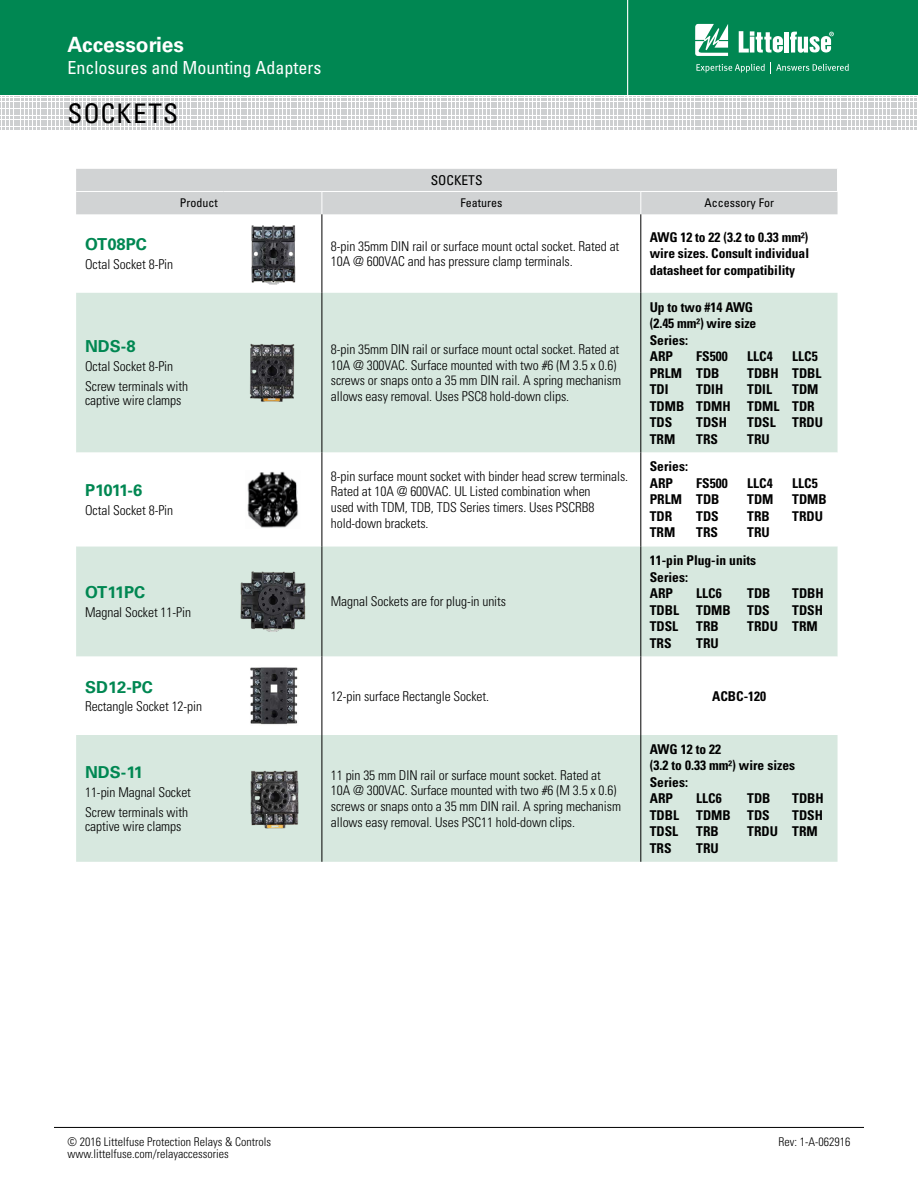
<style>
.page{position:relative;width:918px;height:1188px;background:#fff}
.page>*{position:absolute;margin:0;border:0;box-sizing:border-box;transform-origin:0 0}
.SERIES{font:condensed 27px "Univers LT Std";letter-spacing:.04em;color:#000}
.t1{font:700 21px "Univers LT Std";color:#fff}
.t2{font:condensed 18px "Univers LT Std";color:#fff}
.Product_part_in_tabl{font:700 16.5px "Univers LT Std";color:#008752}
.Body_text{font:300 condensed 13.5px/15.8px "Univers LT Std";letter-spacing:-.005em;color:#000}
.accessory_for{font:700 condensed 13.5px/16.5px "Univers LT Std";color:#000}
.MULTI_ACCESS{font:700 condensed 13.5px/16.5px "Univers LT Std";color:#000}
.Facts_Subhead{font:condensed 13.5px "Univers LT Std";color:#000}
.t3{font:300 condensed 12px "Univers LT Std";color:#000}
.t4{font:condensed 12px "Univers LT Std";color:#000}
</style>
<div class="page">
<div style="left:0;top:0;width:918px;height:95px;background:#008752"></div>
<svg style="left:0;top:96px;width:917px;height:34px"></svg>
<hr style="left:627px;top:0;width:1px;height:98px;background:#fff">
<svg style="left:695px;top:24px;width:33px;height:32px"></svg>
<div style="left:784px;top:32px;width:5px;height:21px;background:#fff"></div>
<svg style="left:790px;top:32px;width:44px;height:21px"></svg>
<svg style="left:739px;top:31px;width:44px;height:22px"></svg>
<svg style="left:696px;top:62px;width:153px;height:11px"></svg>
<hr style="left:54px;top:1127px;width:810px;height:1px;background:#000">
<div style="left:76px;top:293px;width:762px;height:569px;background:#d7e8df"></div>
<svg style="left:76px;top:453px;width:762px;height:282px"></svg>
<div style="left:76px;top:169px;width:762px;height:45px;background:#d1d3d4"></div>
<hr style="left:322px;top:214px;width:1px;height:79px;background:#000">
<hr style="left:641px;top:214px;width:1px;height:79px;background:#000">
<hr style="left:322px;top:293px;width:1px;height:160px;background:#000">
<hr style="left:641px;top:293px;width:1px;height:160px;background:#000">
<hr style="left:322px;top:453px;width:1px;height:93px;background:#000">
<hr style="left:641px;top:453px;width:1px;height:93px;background:#000">
<hr style="left:322px;top:546px;width:1px;height:111px;background:#000">
<hr style="left:641px;top:546px;width:1px;height:111px;background:#000">
<hr style="left:322px;top:657px;width:1px;height:78px;background:#000">
<hr style="left:641px;top:657px;width:1px;height:78px;background:#000">
<hr style="left:322px;top:735px;width:1px;height:127px;background:#000">
<hr style="left:641px;top:735px;width:1px;height:127px;background:#000">
<img style="left:251px;top:225px;width:45px;height:60px">
<img style="left:235px;top:340px;width:74px;height:65px">
<img style="left:245px;top:470px;width:56px;height:59px">
<img style="left:237px;top:571px;width:71px;height:61px">
<img style="left:247px;top:666px;width:54px;height:60px">
<img style="left:236px;top:766px;width:74px;height:65px">
<h2 class="t1" style="left:68px;top:33px;width:118px">Accessories</h2>
<h3 class="t2" style="left:68px;top:56px;width:255px">Enclosures and Mounting Adapters</h3>
<p class="SERIES" style="left:68px;top:96px;width:112px">SOCKETS</p>
<p class="Facts_Subhead" style="left:431px;top:172px;width:53px">SOCKETS</p>
<p class="t4" style="left:180px;top:195px;width:40px">Product</p>
<p class="t4" style="left:460px;top:195px;width:43px">Features</p>
<p class="t4" style="left:705px;top:195px;width:71px">Accessory For</p>
<p class="Product_part_in_tabl" style="left:85px;top:235px;width:63px">OT08PC</p>
<p class="Body_text" style="left:85px;top:256px;width:90px">Octal Socket 8-Pin</p>
<p class="Body_text" style="left:331px;top:238px;width:290px">8-pin 35mm DIN rail or surface mount octal socket. Rated at<br>10A @ 600VAC and has pressure clamp terminals.</p>
<p class="accessory_for" style="left:650px;top:229px;width:161px;text-align:justify">AWG 12 to 22 (3.2 to 0.33 mm²) wire sizes. Consult individual datasheet for compatibility</p>
<p class="Product_part_in_tabl" style="left:85px;top:337px;width:52px">NDS-8</p>
<p class="Body_text" style="left:85px;top:358px;width:90px">Octal Socket 8-Pin</p>
<p class="Body_text" style="left:85px;top:379px;width:104px;line-height:14.2px">Screw terminals with captive wire clamps</p>
<p class="Product_part_in_tabl" style="left:85px;top:481px;width:59px">P1011-6</p>
<p class="Body_text" style="left:85px;top:502px;width:90px">Octal Socket 8-Pin</p>
<p class="Product_part_in_tabl" style="left:85px;top:583px;width:62px">OT11PC</p>
<p class="Body_text" style="left:85px;top:604px;width:107px">Magnal Socket 11-Pin</p>
<p class="Product_part_in_tabl" style="left:85px;top:677px;width:69px">SD12-PC</p>
<p class="Body_text" style="left:85px;top:698px;width:118px">Rectangle Socket 12-pin</p>
<p class="Product_part_in_tabl" style="left:85px;top:762px;width:60px">NDS-11</p>
<p class="Body_text" style="left:85px;top:784px;width:107px">11-pin Magnal Socket</p>
<p class="Body_text" style="left:85px;top:805px;width:104px;line-height:14.2px">Screw terminals with captive wire clamps</p>
<p class="Body_text" style="left:331px;top:341px;width:292px">8-pin 35mm DIN rail or surface mount octal socket. Rated at 10A @ 300VAC. Surface mounted with two #6 (M 3.5 x 0.6) screws or snaps onto a 35 mm DIN rail. A spring mechanism allows easy removal. Uses PSC8 hold-down clips.</p>
<p class="Body_text" style="left:331px;top:468px;width:299px">8-pin surface mount socket with binder head screw terminals.<br>Rated at 10A @ 600VAC. UL Listed combination when<br>used with TDM, TDB, TDS Series timers. Uses PSCRB8 hold-down brackets.</p>
<p class="Body_text" style="left:331px;top:594px;width:177px">Magnal Sockets are for plug-in units</p>
<p class="accessory_for" style="left:650px;top:298px;width:108px">Up to two #14 AWG (2.45 mm²) wire size</p>
<p class="MULTI_ACCESS" style="left:650px;top:331px;width:40px">Series:<br>ARP</p>
<p class="MULTI_ACCESS" style="left:696px;top:348px;width:33px">FS500</p>
<p class="MULTI_ACCESS" style="left:747px;top:348px;width:27px">LLC4</p>
<p class="MULTI_ACCESS" style="left:792px;top:348px;width:27px">LLC5</p>
<p class="MULTI_ACCESS" style="left:650px;top:364px;width:71px">PRLM TDB</p>
<p class="MULTI_ACCESS" style="left:747px;top:364px;width:76px">TDBH TDBL</p>
<p class="MULTI_ACCESS" style="left:650px;top:381px;width:20px">TDI</p>
<p class="MULTI_ACCESS" style="left:696px;top:381px;width:28px">TDIH</p>
<p class="MULTI_ACCESS" style="left:747px;top:381px;width:26px">TDIL</p>
<p class="MULTI_ACCESS" style="left:650px;top:381px;width:170px;text-indent:142px">TDM<br>TDMB TDMH TDML TDR<br>TDS</p>
<p class="MULTI_ACCESS" style="left:696px;top:414px;width:32px">TDSH</p>
<p class="MULTI_ACCESS" style="left:747px;top:414px;width:77px">TDSL TRDU</p>
<p class="MULTI_ACCESS" style="left:650px;top:430px;width:27px">TRM</p>
<p class="MULTI_ACCESS" style="left:696px;top:430px;width:23px">TRS</p>
<p class="MULTI_ACCESS" style="left:747px;top:430px;width:24px">TRU</p>
<p class="accessory_for" style="left:650px;top:458px;width:40px">Series:</p>
<p class="accessory_for" style="left:650px;top:475px;width:25px">ARP</p>
<p class="accessory_for" style="left:696px;top:475px;width:33px">FS500</p>
<p class="accessory_for" style="left:747px;top:475px;width:27px">LLC4</p>
<p class="accessory_for" style="left:792px;top:475px;width:27px">LLC5</p>
<p class="accessory_for" style="left:650px;top:491px;width:71px">PRLM TDB</p>
<p class="accessory_for" style="left:747px;top:491px;width:28px">TDM</p>
<p class="accessory_for" style="left:792px;top:491px;width:36px">TDMB</p>
<p class="accessory_for" style="left:650px;top:508px;width:24px">TDR</p>
<p class="accessory_for" style="left:696px;top:508px;width:24px">TDS</p>
<p class="accessory_for" style="left:747px;top:508px;width:24px">TRB</p>
<p class="accessory_for" style="left:792px;top:508px;width:32px">TRDU</p>
<p class="accessory_for" style="left:650px;top:524px;width:27px">TRM</p>
<p class="accessory_for" style="left:696px;top:524px;width:23px">TRS</p>
<p class="accessory_for" style="left:747px;top:524px;width:24px">TRU</p>
<p class="accessory_for" style="left:650px;top:552px;width:108px">11-pin Plug-in units</p>
<p class="accessory_for" style="left:650px;top:568px;width:40px">Series:<br>ARP</p>
<p class="accessory_for" style="left:696px;top:585px;width:27px">LLC6</p>
<p class="accessory_for" style="left:747px;top:585px;width:25px">TDB</p>
<p class="accessory_for" style="left:792px;top:585px;width:33px">TDBH</p>
<p class="accessory_for" style="left:650px;top:601px;width:31px">TDBL</p>
<p class="accessory_for" style="left:696px;top:601px;width:75px">TDMB TDS</p>
<p class="accessory_for" style="left:792px;top:601px;width:32px">TDSH</p>
<p class="accessory_for" style="left:650px;top:618px;width:30px">TDSL</p>
<p class="accessory_for" style="left:696px;top:618px;width:24px">TRB</p>
<p class="accessory_for" style="left:747px;top:618px;width:72px">TRDU TRM</p>
<p class="accessory_for" style="left:650px;top:634px;width:23px">TRS</p>
<p class="accessory_for" style="left:696px;top:634px;width:24px">TRU</p>
<p class="Body_text" style="left:331px;top:688px;width:160px">12-pin surface Rectangle Socket.</p>
<p class="accessory_for" style="left:712px;top:688px;width:55px">ACBC-120</p>
<p class="Body_text" style="left:331px;top:767px;width:292px">11 pin 35 mm DIN rail or surface mount socket. Rated at 10A @ 300VAC. Surface mounted with two #6 (M 3.5 x 0.6) screws or snaps onto a 35 mm DIN rail. A spring mechanism allows easy removal. Uses PSC11 hold-down clips.</p>
<p class="accessory_for" style="left:650px;top:741px;width:147px">AWG 12 to 22<br>(3.2 to 0.33 mm²) wire sizes</p>
<p class="accessory_for" style="left:650px;top:774px;width:40px">Series:<br>ARP</p>
<p class="accessory_for" style="left:696px;top:790px;width:27px">LLC6</p>
<p class="accessory_for" style="left:747px;top:790px;width:25px">TDB</p>
<p class="accessory_for" style="left:792px;top:790px;width:33px">TDBH</p>
<p class="accessory_for" style="left:650px;top:807px;width:31px">TDBL</p>
<p class="accessory_for" style="left:696px;top:807px;width:75px">TDMB TDS</p>
<p class="accessory_for" style="left:792px;top:807px;width:32px">TDSH</p>
<p class="accessory_for" style="left:650px;top:823px;width:30px">TDSL</p>
<p class="accessory_for" style="left:696px;top:823px;width:24px">TRB</p>
<p class="accessory_for" style="left:747px;top:823px;width:72px">TRDU TRM</p>
<p class="accessory_for" style="left:650px;top:840px;width:23px">TRS</p>
<p class="accessory_for" style="left:696px;top:840px;width:24px">TRU</p>
<p class="t3" style="left:68px;top:1134px;width:205px">© 2016 Littelfuse Protection Relays &amp; Controls</p>
<p class="t3" style="left:68px;top:1146px;width:163px">www.littelfuse.com/relayaccessories</p>
<p class="t3" style="left:779px;top:1134px;width:73px">Rev: 1-A-062916</p>
</div>
